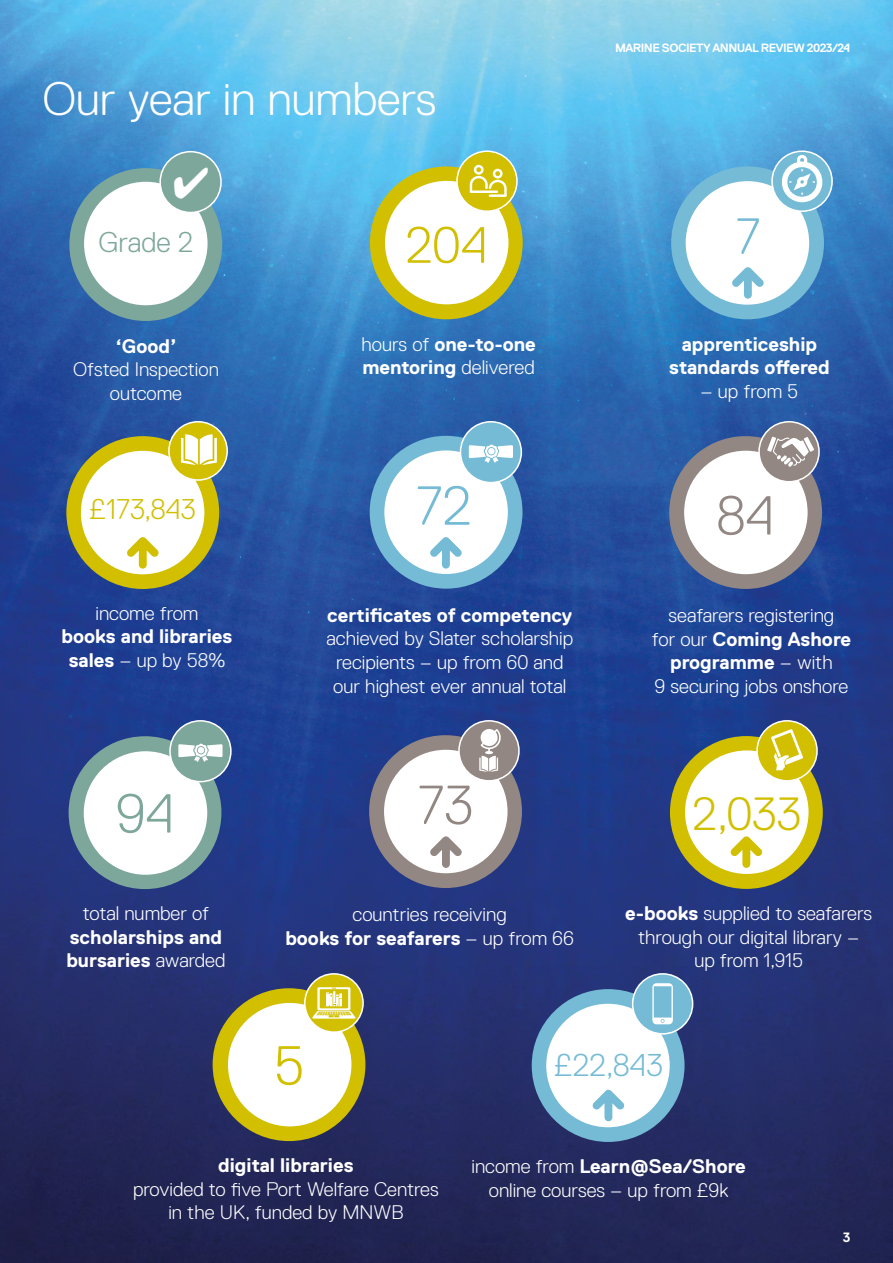
<style>
.page{position:relative;width:893px;height:1263px;background:#fff}
.page>*{position:absolute;margin:0;border:0;box-sizing:border-box;transform-origin:0 0}
.t1{font:300 54.9px "Replica Std";color:#928782}
.t2{font:300 54.9px "Replica Std";color:#75bbd5}
.t3{font:300 54.9px "Replica Std";color:#7ea79b}
.t4{font:300 54.9px "Replica Std";color:#d1bf00}
.t5{font:300 51px "Replica Std";color:#d1bf00}
.t6{font:300 51px "Replica Std";color:#75bbd5}
.t7{font:300 46.95px "Replica Std";letter-spacing:-.005em;color:#fff}
.t8{font:300 46.5px "Replica Std";color:#d1bf00}
.t9{font:300 31.5px "Replica Std";color:#75bbd5}
.t10{font:300 28.5px "Replica Std";color:#d1bf00}
.t11{font:300 28.5px "Replica Std";color:#7ea79b}
.t12{font:300 19.65px/23.5px "Replica Std";color:#fff;text-align:center}
.t13{font:700 19.65px/23.5px "Replica Std";color:#fff;text-align:center}
.t14{font:700 13.5px "Replica Std";color:#fff}
.t15{font:700 12px "Replica Std";letter-spacing:-.04em;color:#fff}
.s1{font-weight:300}
.s2{font-weight:700}
</style>
<div class="page">
<img style="left:0;top:0;width:893px;height:1263px">
<div style="left:532px;top:989px;width:152px;height:153px;background:#75bbd5;border-radius:50%"></div>
<div style="left:546px;top:1004px;width:124px;height:123px;background:#fff;border-radius:50%"></div>
<div style="left:633px;top:974px;width:60px;height:60px;background:#75bbd5;border-radius:50%"></div>
<div style="left:632px;top:973px;width:61px;height:61px;border:2px solid #fff;border-radius:50%"></div>
<svg style="left:592px;top:1089px;width:33px;height:32px"></svg>
<div style="left:670px;top:736px;width:153px;height:153px;background:#d1bf00;border-radius:50%"></div>
<div style="left:685px;top:750px;width:123px;height:124px;background:#fff;border-radius:50%"></div>
<div style="left:757px;top:721px;width:60px;height:60px;background:#d1bf00;border-radius:50%"></div>
<div style="left:756px;top:720px;width:62px;height:61px;border:2px solid #fff;border-radius:50%"></div>
<div style="left:66px;top:436px;width:153px;height:153px;background:#d1bf00;border-radius:50%"></div>
<div style="left:81px;top:451px;width:123px;height:123px;background:#fff;border-radius:50%"></div>
<svg style="left:127px;top:537px;width:32px;height:32px"></svg>
<div style="left:169px;top:422px;width:58px;height:58px;background:#d1bf00;border-radius:50%"></div>
<div style="left:168px;top:421px;width:60px;height:60px;border:2px solid #fff;border-radius:50%"></div>
<svg style="left:181px;top:434px;width:36px;height:31px"></svg>
<div style="left:370px;top:436px;width:152px;height:153px;background:#75bbd5;border-radius:50%"></div>
<div style="left:384px;top:450px;width:124px;height:124px;background:#fff;border-radius:50%"></div>
<div style="left:460px;top:422px;width:61px;height:61px;background:#75bbd5;border-radius:50%"></div>
<div style="left:460px;top:421px;width:62px;height:62px;border:2px solid #fff;border-radius:50%"></div>
<svg style="left:469px;top:445px;width:44px;height:18px"></svg>
<div style="left:488px;top:448px;width:7px;height:6px;background:#fff;border-radius:50%"></div>
<svg style="left:430px;top:537px;width:32px;height:32px"></svg>
<div style="left:213px;top:988px;width:152px;height:153px;background:#d1bf00;border-radius:50%"></div>
<div style="left:228px;top:1003px;width:123px;height:123px;background:#fff;border-radius:50%"></div>
<div style="left:305px;top:974px;width:58px;height:58px;background:#d1bf00;border-radius:50%"></div>
<div style="left:304px;top:973px;width:60px;height:60px;border:2px solid #fff;border-radius:50%"></div>
<div style="left:69px;top:736px;width:152px;height:153px;background:#7ea79b;border-radius:50%"></div>
<div style="left:84px;top:751px;width:123px;height:124px;background:#fff;border-radius:50%"></div>
<div style="left:170px;top:721px;width:61px;height:61px;background:#7ea79b;border-radius:50%"></div>
<div style="left:169px;top:720px;width:63px;height:62px;border:2px solid #fff;border-radius:50%"></div>
<svg style="left:178px;top:744px;width:45px;height:18px"></svg>
<div style="left:669px;top:436px;width:153px;height:153px;background:#928782;border-radius:50%"></div>
<div style="left:684px;top:451px;width:124px;height:123px;background:#fff;border-radius:50%"></div>
<div style="left:759px;top:422px;width:60px;height:60px;background:#928782;border-radius:50%"></div>
<div style="left:758px;top:421px;width:62px;height:61px;border:2px solid #fff;border-radius:50%"></div>
<svg style="left:767px;top:437px;width:47px;height:30px"></svg>
<div style="left:69px;top:168px;width:153px;height:153px;background:#7ea79b;border-radius:50%"></div>
<div style="left:84px;top:182px;width:124px;height:123px;background:#fff;border-radius:50%"></div>
<div style="left:160px;top:152px;width:61px;height:61px;background:#7ea79b;border-radius:50%"></div>
<div style="left:159px;top:151px;width:63px;height:62px;border:2px solid #fff;border-radius:50%"></div>
<div style="left:369px;top:735px;width:153px;height:153px;background:#928782;border-radius:50%"></div>
<div style="left:384px;top:750px;width:123px;height:123px;background:#fff;border-radius:50%"></div>
<div style="left:459px;top:721px;width:60px;height:60px;background:#928782;border-radius:50%"></div>
<div style="left:458px;top:720px;width:62px;height:61px;border:2px solid #fff;border-radius:50%"></div>
<svg style="left:430px;top:836px;width:32px;height:32px"></svg>
<div style="left:370px;top:166px;width:153px;height:153px;background:#d1bf00;border-radius:50%"></div>
<div style="left:385px;top:181px;width:123px;height:123px;background:#fff;border-radius:50%"></div>
<div style="left:457px;top:151px;width:60px;height:60px;background:#d1bf00;border-radius:50%"></div>
<div style="left:456px;top:150px;width:62px;height:62px;border:2px solid #fff;border-radius:50%"></div>
<svg style="left:470px;top:165px;width:37px;height:32px"></svg>
<div style="left:671px;top:166px;width:153px;height:153px;background:#75bbd5;border-radius:50%"></div>
<div style="left:686px;top:181px;width:123px;height:124px;background:#fff;border-radius:50%"></div>
<svg style="left:772px;top:151px;width:60px;height:60px"></svg>
<div style="left:771px;top:150px;width:62px;height:62px;border:2px solid #fff;border-radius:50%"></div>
<svg style="left:776px;top:155px;width:52px;height:49px"></svg>
<svg style="left:732px;top:267px;width:32px;height:32px"></svg>
<svg style="left:652px;top:983px;width:21px;height:41px"></svg>
<svg style="left:771px;top:729px;width:32px;height:41px"></svg>
<svg style="left:479px;top:729px;width:22px;height:43px"></svg>
<svg style="left:730px;top:836px;width:32px;height:32px"></svg>
<svg style="left:312px;top:987px;width:43px;height:31px"></svg>
<h3 class="t7" style="left:43px;top:72px;width:396px">Our year in numbers</h3>
<h3 class="t11" style="left:99px;top:226px;width:96px">Grade 2</h3>
<h2 class="t5" style="left:406px;top:217px;width:84px">204</h2>
<p class="t15" style="left:615px;top:41px;width:237px">MARINE SOCIETY ANNUAL REVIEW 2023/24</p>
<h2 class="t6" style="left:735px;top:208px;width:26px">7</h2>
<p class="t13" style="left:116px;top:334px;width:62px">‘Good’</p>
<p class="t12" style="left:73px;top:358px;width:147px">Ofsted Inspection outcome</p>
<h3 class="t10" style="left:89px;top:494px;width:108px">£173,843</h3>
<p class="t12" style="left:96px;top:601px;width:104px">income from</p>
<p class="t13" style="left:62px;top:625px;width:172px">books and libraries sales <span class="s1">– up by 58%</span></p>
<h1 class="t3" style="left:116px;top:783px;width:61px">94</h1>
<p class="t12" style="left:83px;top:902px;width:128px">total number of</p>
<p class="t13" style="left:66px;top:925px;width:161px;text-align:left">scholarships and bursaries <span class="s1">awarded</span></p>
<p class="t13" style="left:361px;top:332px;width:176px;text-align:left"><span class="s1">hours of</span> one-to-one mentoring <span class="s1">delivered</span></p>
<p class="t13" style="left:669px;top:332px;width:162px">apprenticeship standards offered</p>
<p class="t12" style="left:701px;top:379px;width:99px">– up from 5</p>
<h1 class="t2" style="left:416px;top:475px;width:57px">72</h1>
<p class="t13" style="left:327px;top:603px;width:247px">certificates of competency</p>
<p class="t12" style="left:326px;top:627px;width:248px">achieved by Slater scholarship recipients – up from 60 and our highest ever annual total</p>
<h1 class="t1" style="left:417px;top:775px;width:57px">73</h1>
<p class="t12" style="left:285px;top:903px;width:290px">countries receiving<br><span class="s2">books for seafarers</span> – up from 66</p>
<h1 class="t1" style="left:716px;top:485px;width:60px">84</h1>
<p class="t12" style="left:652px;top:604px;width:201px">seafarers registering<br>for our <span class="s2">Coming Ashore programme</span> – with<br>9 securing jobs onshore</p>
<h3 class="t8" style="left:692px;top:788px;width:110px">2,033</h3>
<p class="t12" style="left:625px;top:902px;width:248px"><span class="s2">e-books</span> supplied to seafarers through our digital library –<br>up from 1,915</p>
<h1 class="t4" style="left:274px;top:1035px;width:32px">5</h1>
<h3 class="t9" style="left:554px;top:1048px;width:111px">£22,843</h3>
<p class="t13" style="left:218px;top:1154px;width:137px">digital libraries</p>
<p class="t12" style="left:133px;top:1177px;width:307px">provided to five Port Welfare Centres in the UK, funded by MNWB</p>
<p class="t12" style="left:471px;top:1155px;width:276px">income from <span class="s2">Learn@Sea/Shore </span>online courses – up from £9k</p>
<p class="t14" style="left:843px;top:1229px;width:9px">3</p>
</div>
